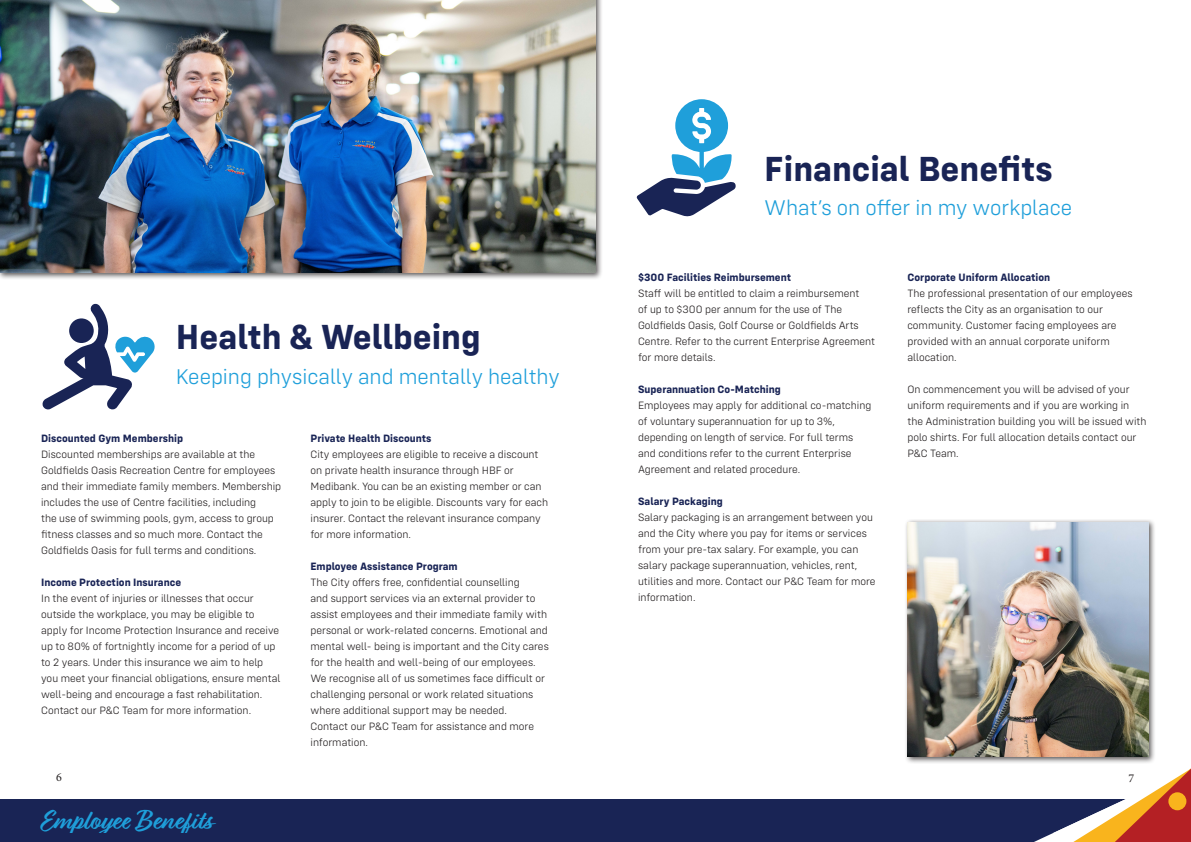
<style>
.page{position:relative;width:1191px;height:842px;background:#fff}
.page>*{position:absolute;margin:0;border:0;box-sizing:border-box;transform-origin:0 0}
.t1{font:700 36px "Config";color:#192455}
.t2{font:700 28px "Relation Two";color:#1f9fda}
.t3{font:300 22px "Config";color:#1f9fda}
.t4{font:12px "Minion Pro";color:#231f20}
.t5{font:300 11px/16px "Config";color:#231f20}
.t6{font:700 11px "Config";color:#192455}
</style>
<div class="page">
<div style="left:0;top:799px;width:1191px;height:43px;background:#192455"></div>
<div style="left:0;top:0;width:603px;height:280px;background:#231f20;opacity:.75"></div>
<img style="left:0;top:0;width:595px;height:272px">
<svg style="left:42px;top:303px;width:113px;height:107px"></svg>
<svg style="left:1034px;top:769px;width:157px;height:73px"></svg>
<div style="left:1168px;top:792px;width:18px;height:18px;background:#f9b41d;border-radius:50%"></div>
<svg style="left:636px;top:99px;width:100px;height:118px"></svg>
<div style="left:904px;top:519px;width:252px;height:245px;background:#231f20;opacity:.75"></div>
<img style="left:907px;top:522px;width:241px;height:235px">
<p class="t1" style="left:176px;top:315px;width:306px">Health &amp; Wellbeing</p>
<p class="t3" style="left:176px;top:364px;width:385px">Keeping physically and mentally healthy</p>
<p class="t6" style="left:41px;top:431px;width:143px">Discounted Gym Membership</p>
<p class="t5" style="left:41px;top:446px;width:242px">Discounted memberships are available at the Goldfields Oasis Recreation Centre for employees and their immediate family members. Membership includes the use of Centre facilities, including<br>the use of swimming pools, gym, access to group fitness classes and so much more. Contact the Goldfields Oasis for full terms and conditions.</p>
<p class="t6" style="left:41px;top:575px;width:142px">Income Protection Insurance</p>
<p class="t5" style="left:41px;top:590px;width:241px">In the event of injuries or illnesses that occur outside the workplace, you may be eligible to apply for Income Protection Insurance and receive up to 80% of fortnightly income for a period of up to 2 years. Under this insurance we aim to help you meet your financial obligations, ensure mental well-being and encourage a fast rehabilitation.<br>Contact our P&amp;C Team for more information.</p>
<p class="t6" style="left:310px;top:431px;width:122px">Private Health Discounts</p>
<p class="t5" style="left:310px;top:446px;width:239px">City employees are eligible to receive a discount on private health insurance through HBF or Medibank. You can be an existing member or can apply to join to be eligible. Discounts vary for each insurer. Contact the relevant insurance company for more information.</p>
<p class="t6" style="left:310px;top:559px;width:149px">Employee Assistance Program</p>
<p class="t5" style="left:310px;top:574px;width:240px">The City offers free, confidential counselling<br>and support services via an external provider to assist employees and their immediate family with personal or work-related concerns. Emotional and mental well- being is important and the City cares for the health and well-being of our employees.<br>We recognise all of us sometimes face difficult or challenging personal or work related situations where additional support may be needed.<br>Contact our P&amp;C Team for assistance and more information.</p>
<p class="t1" style="left:764px;top:147px;width:290px">Financial Benefits</p>
<p class="t3" style="left:764px;top:196px;width:309px">What’s on offer in my workplace</p>
<p class="t6" style="left:638px;top:270px;width:155px">$300 Facilities Reimbursement</p>
<p class="t5" style="left:638px;top:285px;width:239px">Staff will be entitled to claim a reimbursement<br>of up to $300 per annum for the use of The Goldfields Oasis, Golf Course or Goldfields Arts Centre. Refer to the current Enterprise Agreement for more details.</p>
<p class="t6" style="left:638px;top:382px;width:144px">Superannuation Co-Matching</p>
<p class="t5" style="left:638px;top:397px;width:235px">Employees may apply for additional co-matching of voluntary superannuation for up to 3%, depending on length of service. For full terms and conditions refer to the current Enterprise Agreement and related procedure.</p>
<p class="t6" style="left:638px;top:494px;width:86px">Salary Packaging</p>
<p class="t5" style="left:638px;top:509px;width:239px">Salary packaging is an arrangement between you and the City where you pay for items or services from your pre-tax salary. For example, you can salary package superannuation, vehicles, rent, utilities and more. Contact our P&amp;C Team for more information.</p>
<p class="t6" style="left:907px;top:270px;width:144px">Corporate Uniform Allocation</p>
<p class="t5" style="left:907px;top:285px;width:227px">The professional presentation of our employees reflects the City as an organisation to our community. Customer facing employees are provided with an annual corporate uniform allocation.</p>
<p class="t5" style="left:907px;top:381px;width:241px">On commencement you will be advised of your uniform requirements and if you are working in the Administration building you will be issued with polo shirts. For full allocation details contact our P&amp;C Team.</p>
<p class="t4" style="left:56px;top:769px;width:7px">6</p>
<p class="t4" style="left:1128px;top:770px;width:7px">7</p>
<h2 class="t2" style="left:41px;top:804px;width:172px">Employee Benefits</h2>
</div>
